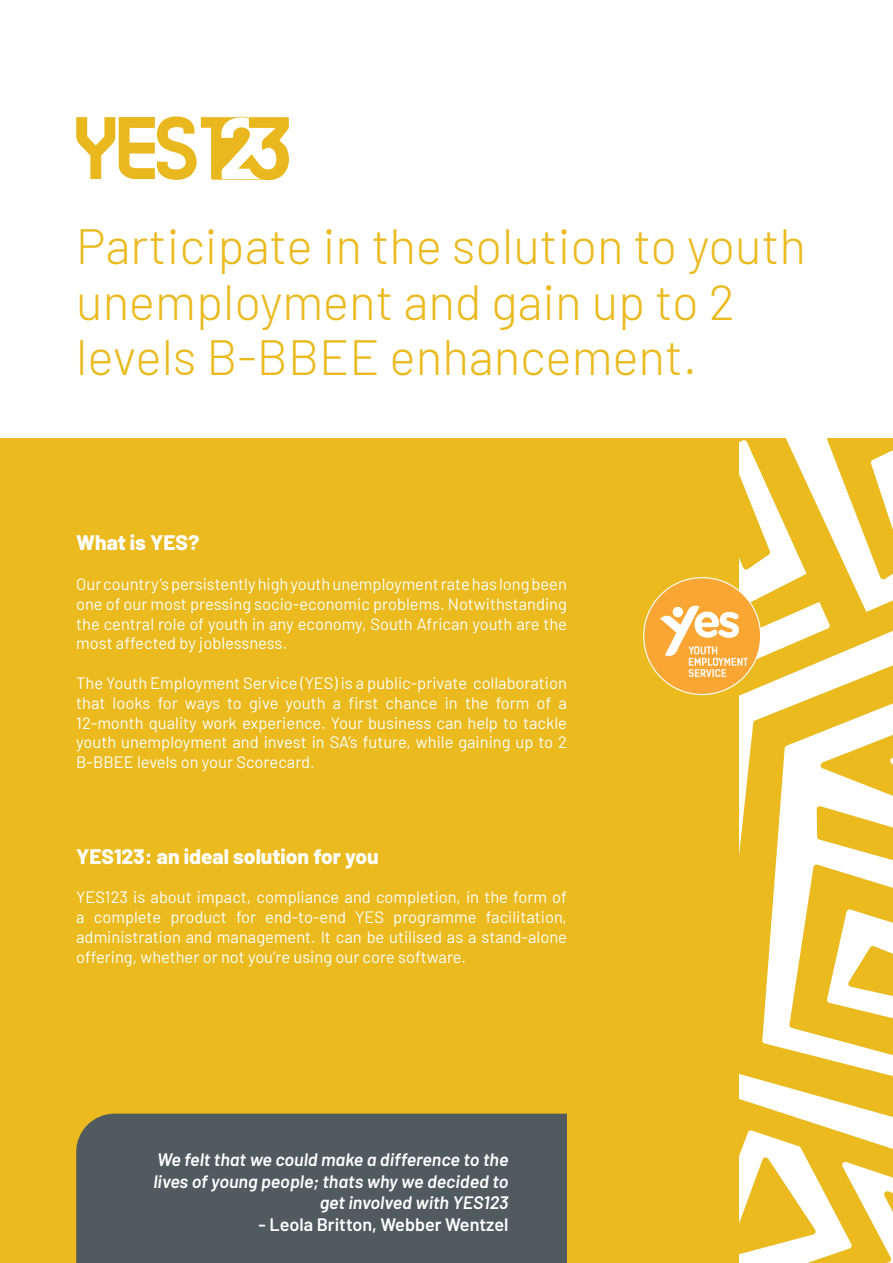
<style>
.page{position:relative;width:893px;height:1263px;background:#fff}
.page>*{position:absolute;margin:0;border:0;box-sizing:border-box;transform-origin:0 0}
.t1{font:300 49.5px/55.5px "Barlow";color:#eaba1e}
.t2{font:800 21px "Barlow";color:#fff}
.t3{font:italic 600 18px/21.6px "Barlow";color:#fff;text-align:right}
.t4{font:600 18px "Barlow";color:#fff}
.t5{font:16.5px/19.8px "Barlow";color:#fff;text-align:justify}
</style>
<div class="page">
<div style="left:0;top:438px;width:893px;height:825px;background:#eaba1e"></div>
<svg style="left:739px;top:842px;width:154px;height:288px"></svg>
<svg style="left:739px;top:1130px;width:154px;height:133px"></svg>
<svg style="left:785px;top:438px;width:108px;height:390px"></svg>
<svg style="left:739px;top:440px;width:91px;height:459px"></svg>
<svg style="left:76px;top:116px;width:213px;height:64px"></svg>
<img style="left:645px;top:579px;width:116px;height:115px">
<div style="left:76px;top:1114px;width:491px;height:149px;background:#505a5f"></div>
<h1 class="t1" style="left:76px;top:223px;width:731px">Participate in the solution to youth unemployment and gain up to 2 levels B-BBEE enhancement.</h1>
<p class="t2" style="left:76px;top:535px;width:125px">What is YES?</p>
<p class="t5" style="left:76px;top:576px;width:492px">Our country’s persistently high youth unemployment rate has long been one of our most pressing socio-economic problems. Notwithstanding the central role of youth in any economy, South African youth are the most affected by joblessness.</p>
<p class="t5" style="left:76px;top:675px;width:492px">The Youth Employment Service (YES) is a public-private collaboration that looks for ways to give youth a first chance in the form of a 12-month quality work experience. Your business can help to tackle youth unemployment and invest in SA’s future, while gaining up to 2<br>B-BBEE levels on your Scorecard.</p>
<p class="t2" style="left:76px;top:848px;width:304px">YES123: an ideal solution for you</p>
<p class="t5" style="left:76px;top:889px;width:492px">YES123 is about impact, compliance and completion, in the form of a complete product for end-to-end YES programme facilitation, administration and management. It can be utilised as a stand-alone offering, whether or not you’re using our core software.</p>
<p class="t3" style="left:153px;top:1151px;width:357px">We felt that we could make a difference to the lives of young people; thats why we decided to get involved with YES123</p>
<p class="t4" style="left:259px;top:1218px;width:251px">- Leola Britton, Webber Wentzel</p>
</div>
